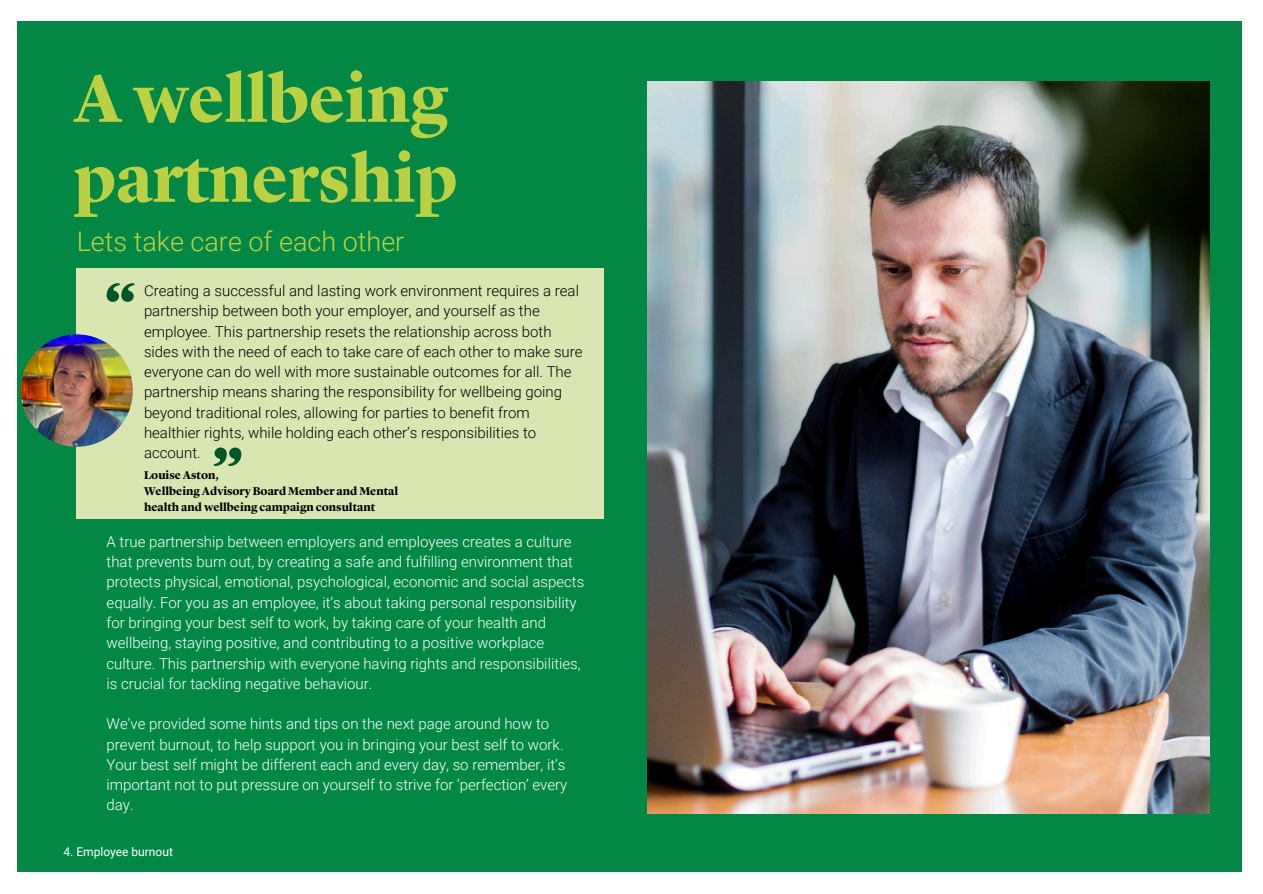
<style>
.page{position:relative;width:1263px;height:894px;background:#fff}
.page>*{position:absolute;margin:0;border:0;box-sizing:border-box;transform-origin:0 0}
.t1{font:700 69px/79.8px "Lyon Display";color:#bbd143}
.t2{font:300 27px "Roboto";color:#bbd143}
.t3{font:300 15px/20.2px "Roboto";color:#fff}
.t4{font:300 15px/20.2px "Roboto";color:#000}
.t5{font:12px "Roboto";color:#fff}
.t6{font:700 11.7px/16.2px "Lyon Display";color:#000}
</style>
<div class="page">
<div style="left:17px;top:22px;width:1225px;height:849px;background:#028844"></div>
<img style="left:647px;top:81px;width:562px;height:732px">
<div style="left:77px;top:268px;width:527px;height:250px;background:#d9e6b1"></div>
<img style="left:21px;top:334px;width:112px;height:112px;border-radius:50%">
<svg style="left:107px;top:283px;width:28px;height:19px"></svg>
<svg style="left:214px;top:447px;width:27px;height:19px"></svg>
<h3 class="t1" style="left:74px;top:64px;width:385px">A wellbeing partnership</h3>
<h4 class="t2" style="left:77px;top:226px;width:329px">Lets take care of each other</h4>
<p class="t4" style="left:144px;top:281px;width:440px">Creating a successful and lasting work environment requires a real partnership between both your employer, and yourself as the employee. This partnership resets the relationship across both sides with the need of each to take care of each other to make sure everyone can do well with more sustainable outcomes for all. The partnership means sharing the responsibility for wellbeing going beyond traditional roles, allowing for parties to benefit from healthier rights, while holding each other’s responsibilities to account.</p>
<h3 class="t6" style="left:144px;top:467px;width:256px">Louise Aston,<br>Wellbeing Advisory Board Member and Mental health and wellbeing campaign consultant</h3>
<p class="t3" style="left:107px;top:531px;width:479px">A true partnership between employers and employees creates a culture that prevents burn out, by creating a safe and fulfilling environment that protects physical, emotional, psychological, economic and social aspects equally. For you as an employee, it’s about taking personal responsibility for bringing your best self to work, by taking care of your health and wellbeing, staying positive, and contributing to a positive workplace culture. This partnership with everyone having rights and responsibilities, is crucial for tackling negative behaviour.</p>
<p class="t3" style="left:107px;top:713px;width:462px">We’ve provided some hints and tips on the next page around how to prevent burnout, to help support you in bringing your best self to work.<br>Your best self might be different each and every day, so remember, it’s important not to put pressure on yourself to strive for ‘perfection’ every day.</p>
<h2 class="t5" style="left:64px;top:844px;width:111px">4. Employee burnout</h2>
</div>
